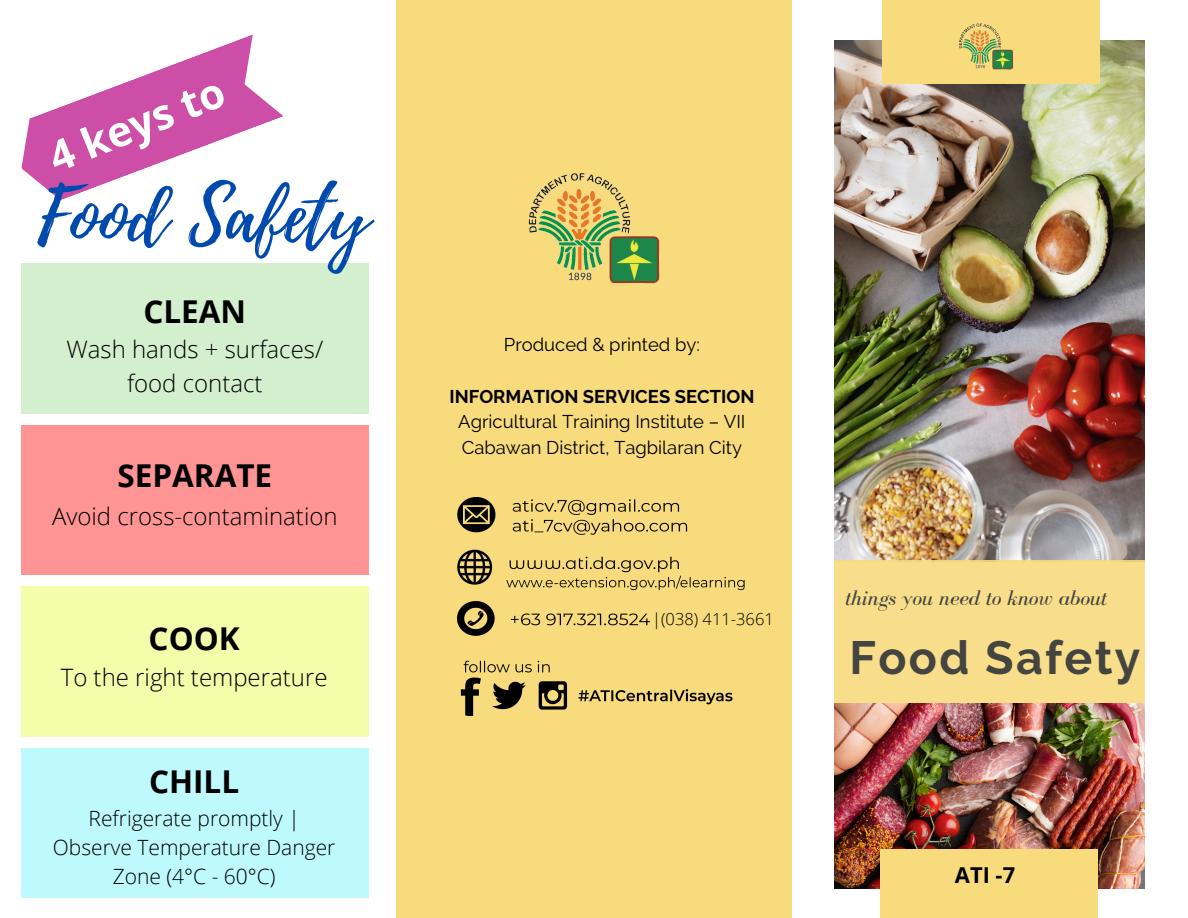
<style>
.page{position:relative;width:1188px;height:918px;background:#fff}
.page>*{position:absolute;margin:0;border:0;box-sizing:border-box;transform-origin:0 0}
.t1{font:75px "Playlist Script";color:#004aad}
.t2{font:700 46.5px "Raleway";letter-spacing:.05em;color:#444440}
.t3{font:700 42px "Open Sans";color:#fff}
.t4{font:700 31.5px "Open Sans";color:#000}
.t5{font:300 24px "Open Sans";color:#000}
.t6{font:700 21.9px "Open Sans";color:#000}
.t7{font:italic 21.75px "Bodoni FLF";color:#444440}
.t8{font:300 21px/29.2px "Open Sans";color:#000;text-align:center}
.t9{font:18.45px "Raleway";color:#000}
.t10{font:700 18.45px "Raleway";color:#000}
.t11{font:300 16.5px "Open Sans";color:#000}
</style>
<div class="page">
<div style="left:21px;top:263px;width:347px;height:151px;background:#d3efce"></div>
<div style="left:21px;top:425px;width:347px;height:150px;background:#fe9493"></div>
<div style="left:21px;top:586px;width:347px;height:151px;background:#f3fdaa"></div>
<div style="left:21px;top:748px;width:347px;height:150px;background:#befafd"></div>
<img style="left:834px;top:40px;width:311px;height:521px">
<div style="left:882px;top:0;width:217px;height:83px;background:#f8db7d"></div>
<div style="left:396px;top:0;width:396px;height:918px;background:#f8db7d"></div>
<img style="left:959px;top:23px;width:55px;height:47px">
<div style="left:834px;top:561px;width:311px;height:178px;background:#f8de8a"></div>
<img style="left:834px;top:704px;width:311px;height:184px">
<div style="left:881px;top:850px;width:217px;height:68px;background:#f8db7d"></div>
<img style="left:528px;top:173px;width:132px;height:111px">
<img style="left:458px;top:497px;width:287px;height:218px">
<svg style="left:21px;top:34px;width:262px;height:166px"></svg>
<p class="t3" style="left:40px;top:132px;width:187px;rotate:-22deg">4 keys to</p>
<p class="t1" style="left:37px;top:162px;width:333px">Food Safety</p>
<p class="t4" style="left:143px;top:289px;width:104px">CLEAN</p>
<p class="t5" style="left:66px;top:332px;width:258px">Wash hands + surfaces/</p>
<p class="t5" style="left:127px;top:366px;width:137px">food contact</p>
<p class="t4" style="left:117px;top:454px;width:156px">SEPARATE</p>
<p class="t5" style="left:52px;top:499px;width:287px">Avoid cross-contamination</p>
<p class="t4" style="left:149px;top:616px;width:93px">COOK</p>
<p class="t5" style="left:61px;top:660px;width:268px">To the right temperature</p>
<p class="t4" style="left:149px;top:760px;width:92px">CHILL</p>
<p class="t8" style="left:89px;top:803px;width:213px">Refrigerate promptly |</p>
<p class="t8" style="left:53px;top:832px;width:284px">Observe Temperature Danger<br>Zone (4°C - 60°C)</p>
<p class="t9" style="left:504px;top:334px;width:197px">Produced &amp; printed by:</p>
<p class="t10" style="left:449px;top:385px;width:306px">INFORMATION SERVICES SECTION</p>
<p class="t9" style="left:458px;top:411px;width:289px">Agricultural Training Institute – VII</p>
<p class="t9" style="left:462px;top:437px;width:282px">Cabawan District, Tagbilaran City</p>
<p class="t11" style="left:652px;top:608px;width:123px">|(038) 411-3661</p>
<p class="t7" style="left:845px;top:586px;width:263px">things you need to know about</p>
<p class="t2" style="left:849px;top:630px;width:293px">Food Safety</p>
<p class="t6" style="left:955px;top:860px;width:62px">ATI -7</p>
</div>
